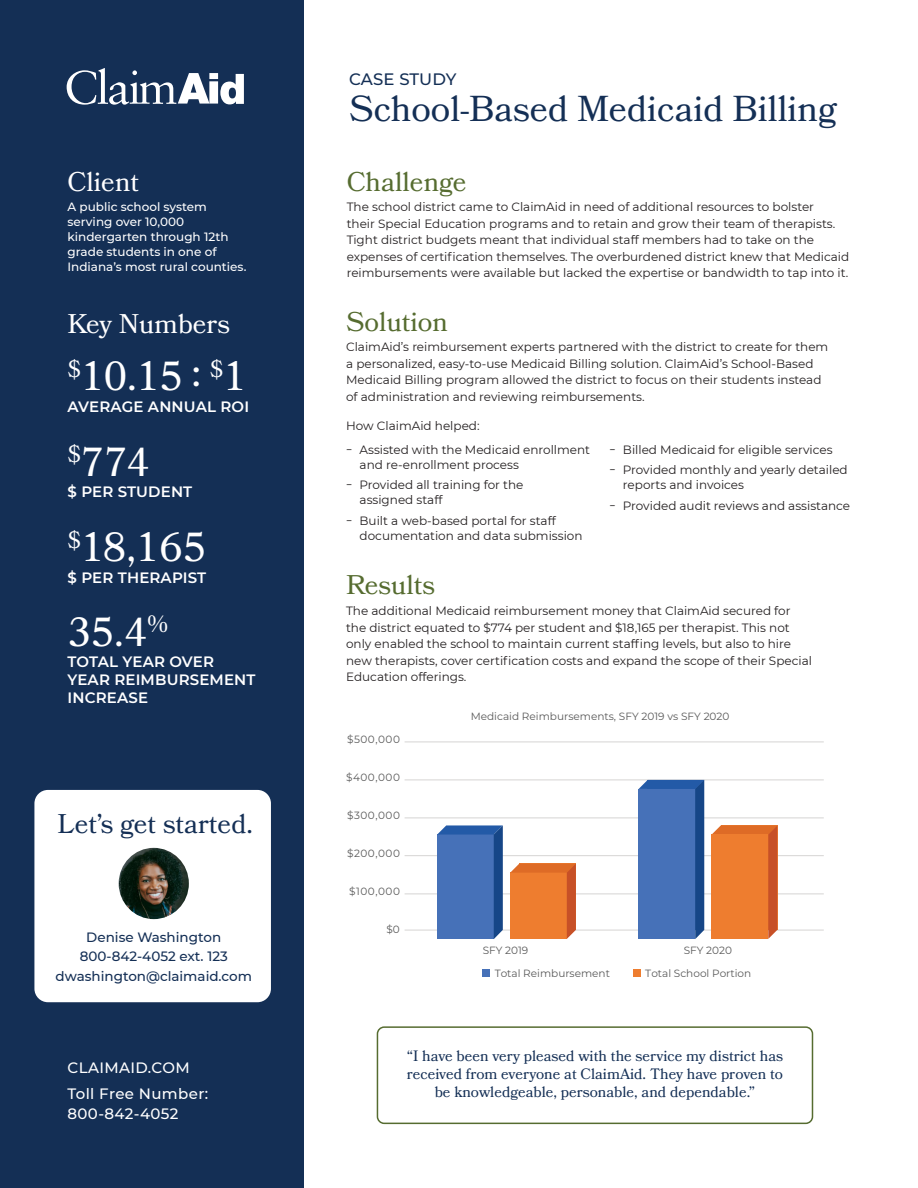
<style>
.page{position:relative;width:918px;height:1188px;background:#fff}
.page>*{position:absolute;margin:0;border:0;box-sizing:border-box;transform-origin:0 0}
.t1{font:40.5px "Bookmania";letter-spacing:-.01em;color:#fff}
.t2{font:36px "Bookmania";color:#142f55}
.t3{font:27px "Bookmania";color:#566c30}
.t4{font:27px "Bookmania";color:#fff}
.t5{font:27px "Bookmania";color:#142f55}
.t6{font:500 16.5px "Montserrat";color:#142f55}
.t7{font:15px/18px "Bookmania";color:#142f55;text-align:center}
.t8{font:600 15px/18px "Montserrat";letter-spacing:.01em;color:#fff}
.t9{font:500 15px/19.5px "Montserrat";letter-spacing:.025em;color:#fff}
.Body{font:500 13.5px "Montserrat";color:#142f55}
.Body-2{font:12px/16.5px "Montserrat";color:#231f20}
.t10{font:500 12px/15px "Montserrat";color:#fff}
.t11{font:10.5px "Montserrat";color:#595959}
</style>
<div class="page">
<div style="left:0;top:0;width:303px;height:1188px;background:#142f55"></div>
<div style="left:34px;top:790px;width:237px;height:212px;background:#fff;border-radius:14px"></div>
<svg style="left:67px;top:68px;width:177px;height:37px"></svg>
<div style="left:377px;top:1026px;width:436px;height:98px;border:2px solid #566c30;border-radius:7px"></div>
<img style="left:119px;top:848px;width:70px;height:71px">
<hr style="left:405px;top:893px;width:419px;height:1px;background:#dad9d8">
<hr style="left:405px;top:855px;width:419px;height:1px;background:#dad9d8">
<hr style="left:405px;top:817px;width:419px;height:1px;background:#dad9d8">
<hr style="left:405px;top:779px;width:419px;height:1px;background:#dad9d8">
<hr style="left:405px;top:741px;width:419px;height:1px;background:#dad9d8">
<hr style="left:405px;top:930px;width:419px;height:1px;background:#dad9d8">
<div style="left:483px;top:970px;width:7px;height:7px;background:#4671b8"></div>
<div style="left:634px;top:970px;width:7px;height:7px;background:#ee7d2f"></div>
<svg style="left:437px;top:825px;width:66px;height:114px"></svg>
<svg style="left:639px;top:780px;width:65px;height:159px"></svg>
<svg style="left:510px;top:864px;width:66px;height:75px"></svg>
<svg style="left:712px;top:825px;width:65px;height:114px"></svg>
<div style="left:712px;top:835px;width:56px;height:104px;background:#ee7d2f"></div>
<p class="t4" style="left:68px;top:166px;width:73px">Client</p>
<p class="t10" style="left:68px;top:199px;width:180px">A public school system serving over 10,000 kindergarten through 12th grade students in one of<br>Indiana’s most rural counties.</p>
<p class="t4" style="left:68px;top:308px;width:164px">Key Numbers</p>
<p class="t1" style="left:68px;top:353px;width:181px"><sup>$</sup>10.15 : <sup>$</sup>1</p>
<p class="t8" style="left:68px;top:397px;width:183px">AVERAGE ANNUAL ROI</p>
<p class="t1" style="left:68px;top:438px;width:84px"><sup>$</sup>774</p>
<p class="t8" style="left:68px;top:482px;width:126px">$ PER STUDENT</p>
<p class="t1" style="left:68px;top:524px;width:140px"><sup>$</sup>18,165</p>
<p class="t8" style="left:68px;top:568px;width:140px">$ PER THERAPIST</p>
<p class="t1" style="left:68px;top:608px;width:102px">35.4<sup>%</sup></p>
<p class="t8" style="left:68px;top:652px;width:190px">TOTAL YEAR OVER<br>YEAR REIMBURSEMENT<br>INCREASE</p>
<p class="t5" style="left:58px;top:808px;width:197px">Let’s get started.</p>
<p class="Body" style="left:86px;top:928px;width:136px">Denise Washington</p>
<p class="Body" style="left:80px;top:947px;width:150px">800-842-4052 ext. 123</p>
<p class="Body" style="left:56px;top:967px;width:198px">dwashington@claimaid.com</p>
<p class="t9" style="left:68px;top:1057px;width:124px">CLAIMAID.COM</p>
<p class="t9" style="left:68px;top:1083px;width:142px">Toll Free Number:<br>800-842-4052</p>
<p class="t6" style="left:349px;top:68px;width:109px">CASE STUDY</p>
<p class="t2" style="left:349px;top:87px;width:489px">School-Based Medicaid Billing</p>
<p class="t3" style="left:347px;top:166px;width:121px">Challenge</p>
<p class="Body-2" style="left:347px;top:198px;width:504px">The school district came to ClaimAid in need of additional resources to bolster<br>their Special Education programs and to retain and grow their team of therapists.<br>Tight district budgets meant that individual staff members had to take on the expenses of certification themselves. The overburdened district knew that Medicaid reimbursements were available but lacked the expertise or bandwidth to tap into it.</p>
<p class="t3" style="left:346px;top:306px;width:103px">Solution</p>
<p class="Body-2" style="left:346px;top:338px;width:484px">ClaimAid’s reimbursement experts partnered with the district to create for them a personalized, easy-to-use Medicaid Billing solution. ClaimAid’s School-Based Medicaid Billing program allowed the district to focus on their students instead of administration and reviewing reimbursements.</p>
<p class="Body-2" style="left:346px;top:418px;width:135px">How ClaimAid helped:</p>
<p class="Body-2" style="left:360px;top:442px;width:232px;line-height:15px;text-indent:-7px">ܥAssisted with the Medicaid enrollment and re-enrollment process</p>
<p class="Body-2" style="left:360px;top:477px;width:165px;line-height:15px;text-indent:-7px">ܥProvided all training for the assigned staff</p>
<p class="Body-2" style="left:360px;top:513px;width:224px;line-height:15px;text-indent:-7px">ܥBuilt a web-based portal for staff documentation and data submission</p>
<p class="Body-2" style="left:616px;top:441px;width:218px">ܥBilled Medicaid for eligible services</p>
<p class="Body-2" style="left:623px;top:462px;width:226px;line-height:15px;text-indent:-7px">ܥProvided monthly and yearly detailed reports and invoices</p>
<p class="Body-2" style="left:616px;top:497px;width:235px">ܥProvided audit reviews and assistance</p>
<p class="t3" style="left:346px;top:569px;width:90px">Results</p>
<p class="Body-2" style="left:346px;top:602px;width:467px">The additional Medicaid reimbursement money that ClaimAid secured for the district equated to $774 per student and $18,165 per therapist. This not only enabled the school to maintain current staffing levels, but also to hire new therapists, cover certification costs and expand the scope of their Special Education offerings.</p>
<p class="t11" style="left:347px;top:732px;width:54px">$500,000</p>
<p class="t11" style="left:346px;top:770px;width:55px">$400,000</p>
<p class="t11" style="left:347px;top:808px;width:54px">$300,000</p>
<p class="t11" style="left:347px;top:846px;width:54px">$200,000</p>
<p class="t11" style="left:349px;top:884px;width:52px">$100,000</p>
<p class="t11" style="left:386px;top:922px;width:15px">$0</p>
<p class="t11" style="left:471px;top:709px;width:260px">Medicaid Reimbursements, SFY 2019 vs SFY 2020</p>
<p class="t11" style="left:483px;top:943px;width:47px">SFY 2019</p>
<p class="t11" style="left:684px;top:943px;width:50px">SFY 2020</p>
<p class="t11" style="left:495px;top:966px;width:117px">Total Reimbursement</p>
<p class="t11" style="left:645px;top:966px;width:107px">Total School Portion</p>
<p class="t7" style="left:407px;top:1047px;width:378px">“I have been very pleased with the service my district has received from everyone at ClaimAid. They have proven to be knowledgeable, personable, and dependable.”</p>
</div>
